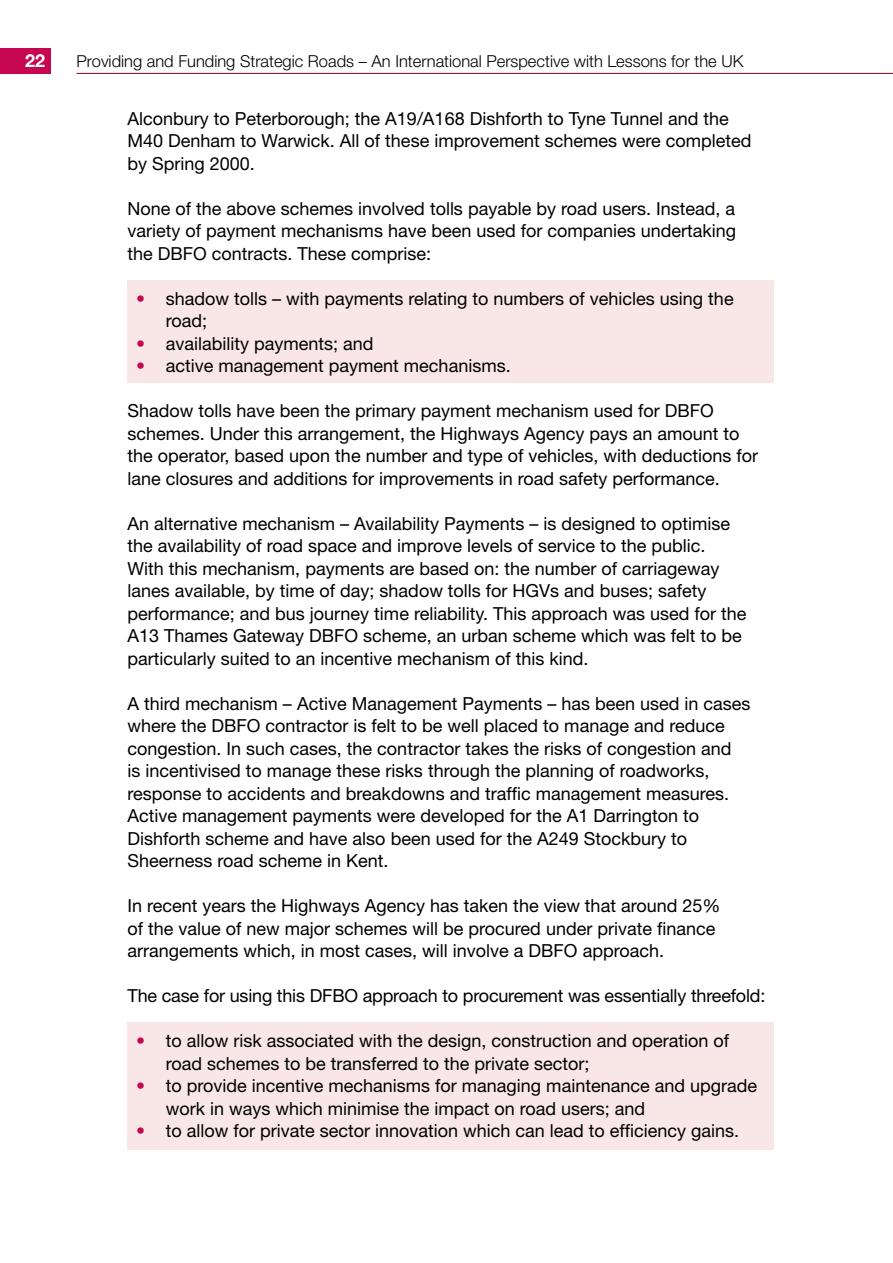
<style>
.page{position:relative;width:893px;height:1263px;background:#fff}
.page>*{position:absolute;margin:0;border:0;box-sizing:border-box;transform-origin:0 0}
.t1{font:18px/22.5px "Helvetica Neue";color:#000}
.t2{font:700 18px "Helvetica Neue";color:#fff}
.t3{font:300 16.5px "Helvetica Neue";color:#000}
.s1{color:#c60651}
</style>
<div class="page">
<div style="left:0;top:48px;width:51px;height:26px;background:#c60651"></div>
<hr style="left:77px;top:73px;width:816px;height:1px;background:#8b001d">
<div style="left:128px;top:281px;width:646px;height:102px;background:#f8e7e6"></div>
<div style="left:128px;top:1022px;width:646px;height:127px;background:#f8e7e6"></div>
<p class="t2" style="left:25px;top:50px;width:22px">22</p>
<p class="t3" style="left:77px;top:51px;width:668px">Providing and Funding Strategic Roads – An International Perspective with Lessons for the UK</p>
<p class="t1" style="left:128px;top:107px;width:625px">Alconbury to Peterborough; the A19/A168 Dishforth to Tyne Tunnel and the<br>M40 Denham to Warwick. All of these improvement schemes were completed by Spring 2000.</p>
<p class="t1" style="left:128px;top:197px;width:610px;text-align:justify">None of the above schemes involved tolls payable by road users. Instead, a variety of payment mechanisms have been used for companies undertaking the DBFO contracts. These comprise:</p>
<p class="t1" style="left:166px;top:287px;width:569px;text-indent:-30px"><span class="s1">•</span> shadow tolls – with payments relating to numbers of vehicles using the road;</p>
<p class="t1" style="left:136px;top:332px;width:239px"><span class="s1">•</span> availability payments; and</p>
<p class="t1" style="left:136px;top:354px;width:376px"><span class="s1">•</span> active management payment mechanisms.</p>
<p class="t1" style="left:128px;top:399px;width:632px">Shadow tolls have been the primary payment mechanism used for DBFO schemes. Under this arrangement, the Highways Agency pays an amount to the operator, based upon the number and type of vehicles, with deductions for lane closures and additions for improvements in road safety performance.</p>
<p class="t1" style="left:128px;top:512px;width:620px">An alternative mechanism – Availability Payments – is designed to optimise the availability of road space and improve levels of service to the public.<br>With this mechanism, payments are based on: the number of carriageway lanes available, by time of day; shadow tolls for HGVs and buses; safety performance; and bus journey time reliability. This approach was used for the A13 Thames Gateway DBFO scheme, an urban scheme which was felt to be particularly suited to an incentive mechanism of this kind.</p>
<p class="t1" style="left:128px;top:692px;width:624px">A third mechanism – Active Management Payments – has been used in cases where the DBFO contractor is felt to be well placed to manage and reduce congestion. In such cases, the contractor takes the risks of congestion and<br>is incentivised to manage these risks through the planning of roadworks, response to accidents and breakdowns and traffic management measures.<br>Active management payments were developed for the A1 Darrington to Dishforth scheme and have also been used for the A249 Stockbury to Sheerness road scheme in Kent.</p>
<p class="t1" style="left:128px;top:894px;width:594px">In recent years the Highways Agency has taken the view that around 25% of the value of new major schemes will be procured under private finance arrangements which, in most cases, will involve a DBFO approach.</p>
<p class="t1" style="left:128px;top:984px;width:639px">The case for using this DFBO approach to procurement was essentially threefold:</p>
<p class="t1" style="left:166px;top:1029px;width:565px;text-indent:-30px"><span class="s1">•</span> to allow risk associated with the design, construction and operation of road schemes to be transferred to the private sector;</p>
<p class="t1" style="left:166px;top:1074px;width:593px;text-indent:-30px"><span class="s1">•</span> to provide incentive mechanisms for managing maintenance and upgrade work in ways which minimise the impact on road users; and</p>
<p class="t1" style="left:136px;top:1119px;width:605px"><span class="s1">•</span> to allow for private sector innovation which can lead to efficiency gains.</p>
</div>
